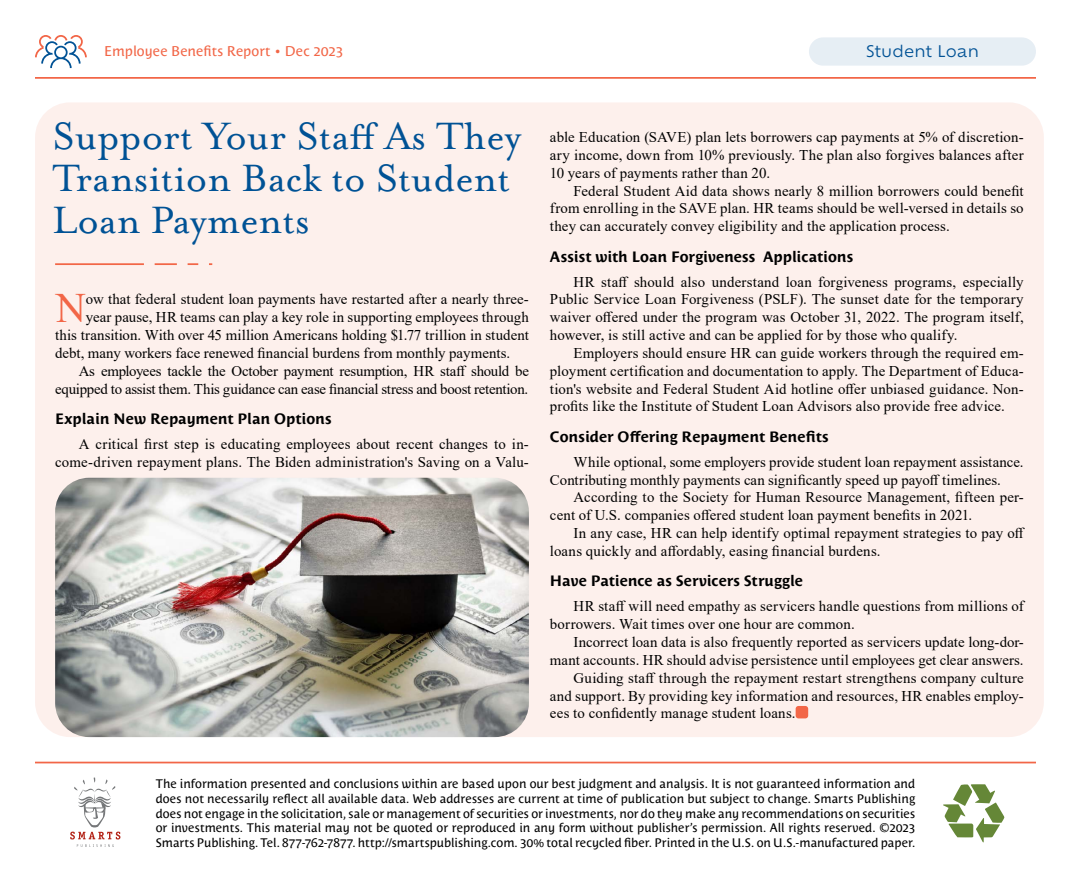
<style>
.page{position:relative;width:1071px;height:882px;background:#fff}
.page>*{position:absolute;margin:0;border:0;box-sizing:border-box;transform-origin:0 0}
.t1{font:43.75px/42px "Mrs Eaves OT";color:#005295}
.t2{font:41.82px "Times New Roman";color:#f26647}
.t3{font:15.75px "Ofelia Text";letter-spacing:.01em;color:#005295}
.t4{font:14.88px/17.8px "Times New Roman";letter-spacing:.005em;color:#000;text-align:justify}
.t5{font:700 14.88px "Costa Std";color:#000}
.t6{font:14.88px "Times New Roman";letter-spacing:-.015em;color:#000}
.t7{font:14.88px "Times New Roman";letter-spacing:-.02em;color:#000}
.t8{font:14px "Costa Std";letter-spacing:.005em;color:#f26647}
.t9{font:12.25px/14.7px "Costa Std";letter-spacing:.005em;color:#000;text-align:justify}
</style>
<div class="page">
<hr style="left:35px;top:77px;width:1001px;height:2px;background:#f26647">
<svg style="left:35px;top:35px;width:52px;height:33px"></svg>
<svg style="left:943px;top:784px;width:61px;height:58px"></svg>
<svg style="left:70px;top:778px;width:50px;height:69px"></svg>
<div style="left:35px;top:102px;width:1009px;height:635px;background:#fdf0ec;border-radius:35px"></div>
<hr style="left:55px;top:263px;width:89px;height:2px;background:#f26647">
<hr style="left:155px;top:263px;width:22px;height:2px;background:#f26647">
<svg style="left:188px;top:263px;width:10px;height:2px"></svg>
<img style="left:55px;top:478px;width:474px;height:259px">
<hr style="left:35px;top:762px;width:1001px;height:1px;background:#f26647">
<div style="left:796px;top:706px;width:12px;height:12px;background:#f26647;border-radius:3px"></div>
<div style="left:809px;top:37px;width:227px;height:29px;background:#e6eef4;border-radius:14px"></div>
<p class="t8" style="left:104px;top:43px;width:240px">Employee Benefits Report • Dec 2023</p>
<p class="t3" style="left:866px;top:40px;width:115px">Student Loan</p>
<h1 class="t1" style="left:53px;top:115px;width:470px">Support Your Staff As They<br>Transition Back to Student<br>Loan Payments</h1>
<h2 class="t2" style="left:56px;top:279px;width:32px">N</h2>
<p class="t4" style="left:86px;top:290px;width:445px">ow that federal student loan payments have restarted after a nearly three-</p>
<p class="t4" style="left:86px;top:308px;width:445px">year pause, HR teams can play a key role in supporting employees through</p>
<p class="t4" style="left:55px;top:326px;width:475px">this transition. With over 45 million Americans holding $1.77 trillion in student</p>
<p class="t4" style="left:55px;top:343px;width:457px">debt, many workers face renewed financial burdens from monthly payments.</p>
<p class="t7" style="left:79px;top:360px;width:452px">As employees tackle the October payment resumption, HR staff should be</p>
<p class="t6" style="left:55px;top:378px;width:475px">equipped to assist them. This guidance can ease financial stress and boost retention.</p>
<p class="t5" style="left:55px;top:410px;width:278px">Explain New Repayment Plan Options</p>
<p class="t4" style="left:55px;top:434px;width:475px;text-align:right">A critical first step is educating employees about recent changes to in&shy;come-driven repayment plans. The Biden administration's Saving on a Valu-</p>
<p class="t4" style="left:550px;top:128px;width:475px">able Education (SAVE) plan lets borrowers cap payments at 5% of discretion&shy;ary income, down from 10% previously. The plan also forgives balances after 10 years of payments rather than 20.</p>
<p class="t4" style="left:550px;top:181px;width:475px;text-indent:24px">Federal Student Aid data shows nearly 8 million borrowers could benefit from enrolling in the SAVE plan. HR teams should be well-versed in details so they can accurately convey eligibility and the application process.</p>
<p class="t5" style="left:550px;top:248px;width:305px">Assist with Loan Forgiveness Applications</p>
<p class="t4" style="left:550px;top:272px;width:475px;text-indent:24px">HR staff should also understand loan forgiveness programs, especially Public Service Loan Forgiveness (PSLF). The sunset date for the temporary waiver offered under the program was October 31, 2022. The program itself, however, is still active and can be applied for by those who qualify.</p>
<p class="t4" style="left:550px;top:344px;width:475px;text-indent:24px">Employers should ensure HR can guide workers through the required em&shy;ployment certification and documentation to apply. The Department of Educa&shy;tion's website and Federal Student Aid hotline offer unbiased guidance. Non&shy;profits like the Institute of Student Loan Advisors also provide free advice.</p>
<p class="t5" style="left:550px;top:428px;width:280px">Consider Offering Repayment Benefits</p>
<p class="t4" style="left:550px;top:452px;width:475px;text-indent:24px">While optional, some employers provide student loan repayment assistance.<br>Contributing monthly payments can significantly speed up payoff timelines.</p>
<p class="t4" style="left:550px;top:488px;width:475px;text-indent:24px">According to the Society for Human Resource Management, fifteen per&shy;cent of U.S. companies offered student loan payment benefits in 2021.</p>
<p class="t4" style="left:550px;top:524px;width:476px;text-indent:24px">In any case, HR can help identify optimal repayment strategies to pay off loans quickly and affordably, easing financial burdens.</p>
<p class="t5" style="left:550px;top:573px;width:254px">Have Patience as Servicers Struggle</p>
<p class="t4" style="left:550px;top:597px;width:475px;text-indent:24px">HR staff will need empathy as servicers handle questions from millions of borrowers. Wait times over one hour are common.</p>
<p class="t4" style="left:574px;top:633px;width:452px">Incorrect loan data is also frequently reported as servicers update long-dor-</p>
<p class="t4" style="left:550px;top:651px;width:475px">mant accounts. HR should advise persistence until employees get clear answers.</p>
<p class="t4" style="left:574px;top:668px;width:452px">Guiding staff through the repayment restart strengthens company culture</p>
<p class="t4" style="left:550px;top:686px;width:475px">and support. By providing key information and resources, HR enables employ-</p>
<p class="t4" style="left:550px;top:704px;width:247px">ees to confidently manage student loans.</p>
<p class="t9" style="left:156px;top:777px;width:761px">The information presented and conclusions within are based upon our best judgment and analysis. It is not guaranteed information and does not necessarily reflect all available data. Web addresses are current at time of publication but subject to change. Smarts Publishing does not engage in the solicitation, sale or management of securities or investments, nor do they make any recommendations on securities or investments. This material may not be quoted or reproduced in any form without publisher’s permission. All rights reserved. ©2023<br>Smarts Publishing. Tel. 877-762-7877. http://smartspublishing.com. 30% total recycled fiber. Printed in the U.S. on U.S.-manufactured paper.</p>
</div>
